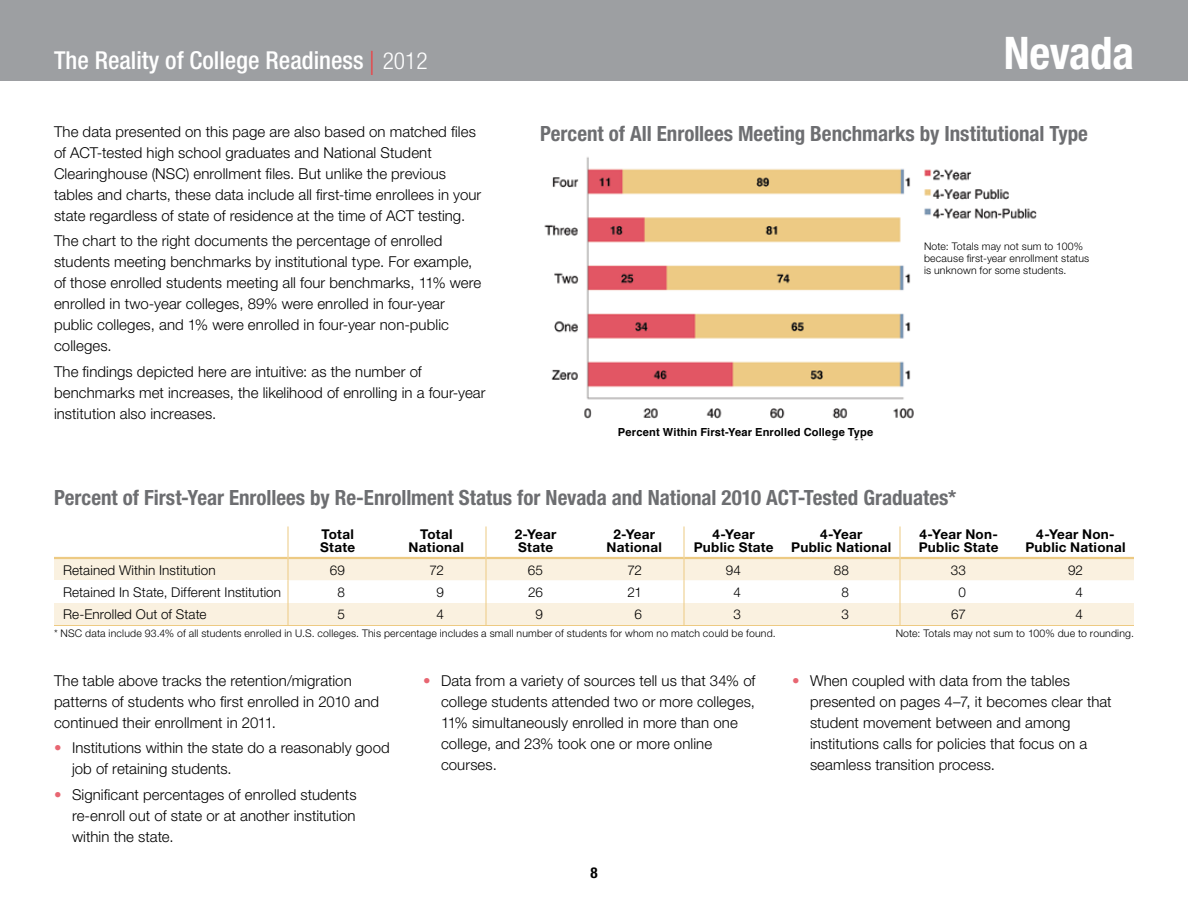
<style>
.page{position:relative;width:1188px;height:918px;background:#fff}
.page>*{position:absolute;margin:0;border:0;box-sizing:border-box;transform-origin:0 0}
.t1{font:700 condensed 45px "Helvetica Neue LT Std";letter-spacing:-.015em;color:#fff}
.t2{font:500 condensed 24.75px "Helvetica Neue LT Std";color:#fff}
.t3{font:700 condensed 21px "Helvetica Neue LT Std";color:#6d6e71}
.t4{font:300 15px/21px "Helvetica Neue LT Std";letter-spacing:.005em;color:#000}
.t5{font:700 condensed 15px "Helvetica Neue LT Std";color:#000}
.t6{font:700 13.5px/13.5px "Helvetica Neue LT Std";letter-spacing:.02em;color:#000;text-align:center}
.t7{font:300 13.5px "Helvetica Neue LT Std";letter-spacing:.01em;color:#000}
.t8{font:700 11.1px "Helvetica";letter-spacing:.015em;color:#000}
.t9{font:300 10.5px/12px "Helvetica Neue LT Std";letter-spacing:.02em;color:#000}
.s1{font-weight:100;font-size:33.9px;color:#ef3e42}
.s2{font-weight:300;font-size:23.4px}
.s3{color:#e86672}
</style>
<div class="page">
<div style="left:0;top:0;width:1188px;height:81px;background:#9d9fa2"></div>
<img style="left:544px;top:157px;width:493px;height:284px">
<div style="left:586px;top:425px;width:324px;height:14px;background:#fff"></div>
<div style="left:54px;top:559px;width:234px;height:66px;background:#faf1e0"></div>
<div style="left:54px;top:580px;width:234px;height:23px;background:#fff"></div>
<hr style="left:54px;top:557px;width:234px;height:2px;background:#edca83">
<hr style="left:288px;top:557px;width:99px;height:2px;background:#edca83">
<hr style="left:387px;top:557px;width:99px;height:2px;background:#edca83">
<hr style="left:486px;top:557px;width:99px;height:2px;background:#edca83">
<hr style="left:585px;top:557px;width:99px;height:2px;background:#edca83">
<hr style="left:684px;top:557px;width:99px;height:2px;background:#edca83">
<hr style="left:783px;top:557px;width:117px;height:2px;background:#edca83">
<hr style="left:900px;top:557px;width:117px;height:2px;background:#edca83">
<hr style="left:1017px;top:557px;width:117px;height:2px;background:#edca83">
<hr style="left:288px;top:526px;width:1px;height:32px;background:#edca83">
<hr style="left:54px;top:625px;width:234px;height:1px;background:#edca83">
<hr style="left:288px;top:625px;width:99px;height:1px;background:#edca83">
<hr style="left:387px;top:625px;width:99px;height:1px;background:#edca83">
<hr style="left:486px;top:625px;width:99px;height:1px;background:#edca83">
<hr style="left:585px;top:625px;width:99px;height:1px;background:#edca83">
<hr style="left:684px;top:625px;width:99px;height:1px;background:#edca83">
<hr style="left:783px;top:625px;width:117px;height:1px;background:#edca83">
<hr style="left:900px;top:625px;width:117px;height:1px;background:#edca83">
<hr style="left:1017px;top:625px;width:117px;height:1px;background:#edca83">
<hr style="left:486px;top:526px;width:1px;height:32px;background:#edca83">
<hr style="left:684px;top:526px;width:1px;height:32px;background:#edca83">
<hr style="left:900px;top:526px;width:1px;height:32px;background:#edca83">
<svg style="left:288px;top:558px;width:846px;height:67px"></svg>
<h2 class="t2" style="left:54px;top:46px;width:375px">The Reality of College Readiness <span class="s1">l</span> <span class="s2">2012</span></h2>
<p class="t4" style="left:54px;top:121px;width:429px">The data presented on this page are also based on matched files of ACT-tested high school graduates and National Student Clearinghouse (NSC) enrollment files. But unlike the previous tables and charts, these data include all first-time enrollees in your state regardless of state of residence at the time of ACT testing.</p>
<p class="t4" style="left:54px;top:230px;width:429px">The chart to the right documents the percentage of enrolled students meeting benchmarks by institutional type. For example, of those enrolled students meeting all four benchmarks, 11% were enrolled in two-year colleges, 89% were enrolled in four-year public colleges, and 1% were enrolled in four-year non-public colleges.</p>
<p class="t4" style="left:54px;top:361px;width:433px">The findings depicted here are intuitive: as the number of benchmarks met increases, the likelihood of enrolling in a four-year institution also increases.</p>
<h1 class="t1" style="left:1004px;top:26px;width:132px">Nevada</h1>
<h3 class="t3" style="left:540px;top:121px;width:550px">Percent of All Enrollees Meeting Benchmarks by Institutional Type</h3>
<p class="t9" style="left:924px;top:241px;width:167px">Note: Totals may not sum to 100% because first-year enrollment status is unknown for some students.</p>
<p class="t8" style="left:618px;top:425px;width:257px">Percent Within First-Year Enrolled College Type</p>
<h3 class="t3" style="left:54px;top:485px;width:904px">Percent of First-Year Enrollees by Re-Enrollment Status for Nevada and National 2010 ACT-Tested Graduates*</h3>
<p class="t6" style="left:320px;top:527px;width:36px;text-align:left">Total<br>State</p>
<p class="t6" style="left:409px;top:527px;width:57px">Total<br>National</p>
<p class="t6" style="left:515px;top:527px;width:43px;text-align:left">2-Year<br>State</p>
<p class="t6" style="left:607px;top:527px;width:57px">2-Year<br>National</p>
<p class="t6" style="left:694px;top:527px;width:81px">4-Year<br>Public State</p>
<p class="t6" style="left:791px;top:527px;width:102px">4-Year<br>Public National</p>
<p class="t6" style="left:919px;top:527px;width:81px;text-align:left">4-Year Non-<br>Public State</p>
<p class="t6" style="left:1025px;top:527px;width:102px">4-Year Non-<br>Public National</p>
<p class="t7" style="left:63px;top:562px;width:154px">Retained Within Institution</p>
<p class="t7" style="left:330px;top:562px;width:17px">69</p>
<p class="t7" style="left:429px;top:562px;width:16px">72</p>
<p class="t7" style="left:528px;top:562px;width:17px">65</p>
<p class="t7" style="left:627px;top:562px;width:16px">72</p>
<p class="t7" style="left:726px;top:562px;width:17px">94</p>
<p class="t7" style="left:834px;top:562px;width:17px">88</p>
<p class="t7" style="left:951px;top:562px;width:17px">33</p>
<p class="t7" style="left:1068px;top:562px;width:16px">92</p>
<p class="t7" style="left:63px;top:584px;width:220px">Retained In State, Different Institution</p>
<p class="t7" style="left:338px;top:584px;width:9px">8</p>
<p class="t7" style="left:437px;top:584px;width:9px">9</p>
<p class="t7" style="left:528px;top:584px;width:16px">26</p>
<p class="t7" style="left:627px;top:584px;width:16px">21</p>
<p class="t7" style="left:734px;top:584px;width:9px">4</p>
<p class="t7" style="left:842px;top:584px;width:9px">8</p>
<p class="t7" style="left:959px;top:584px;width:9px">0</p>
<p class="t7" style="left:1076px;top:584px;width:9px">4</p>
<p class="t7" style="left:63px;top:606px;width:145px">Re-Enrolled Out of State</p>
<p class="t7" style="left:338px;top:606px;width:9px">5</p>
<p class="t7" style="left:437px;top:606px;width:9px">4</p>
<p class="t7" style="left:536px;top:606px;width:9px">9</p>
<p class="t7" style="left:635px;top:606px;width:9px">6</p>
<p class="t7" style="left:734px;top:606px;width:9px">3</p>
<p class="t7" style="left:842px;top:606px;width:9px">3</p>
<p class="t7" style="left:951px;top:606px;width:16px">67</p>
<p class="t7" style="left:1076px;top:606px;width:9px">4</p>
<p class="t9" style="left:54px;top:628px;width:723px">* NSC data include 93.4% of all students enrolled in U.S. colleges. This percentage includes a small number of students for whom no match could be found.</p>
<p class="t9" style="left:896px;top:628px;width:240px">Note: Totals may not sum to 100% due to rounding.</p>
<p class="t4" style="left:54px;top:670px;width:327px">The table above tracks the retention/migration patterns of students who first enrolled in 2010 and continued their enrollment in 2011.</p>
<p class="t4" style="left:72px;top:737px;width:319px;text-indent:-18px"><span class="s3">•</span> Institutions within the state do a reasonably good job of retaining students.</p>
<p class="t4" style="left:72px;top:784px;width:286px;text-align:justify;text-indent:-18px"><span class="s3">•</span> Significant percentages of enrolled students re-enroll out of state or at another institution within the state.</p>
<p class="t4" style="left:441px;top:670px;width:316px;text-indent:-18px"><span class="s3">•</span> Data from a variety of sources tell us that 34% of college students attended two or more colleges, 11% simultaneously enrolled in more than one college, and 23% took one or more online courses.</p>
<p class="t4" style="left:810px;top:670px;width:303px;text-indent:-18px"><span class="s3">•</span> When coupled with data from the tables presented on pages 4–7, it becomes clear that student movement between and among institutions calls for policies that focus on a seamless transition process.</p>
<p class="t5" style="left:590px;top:863px;width:9px">8</p>
</div>
